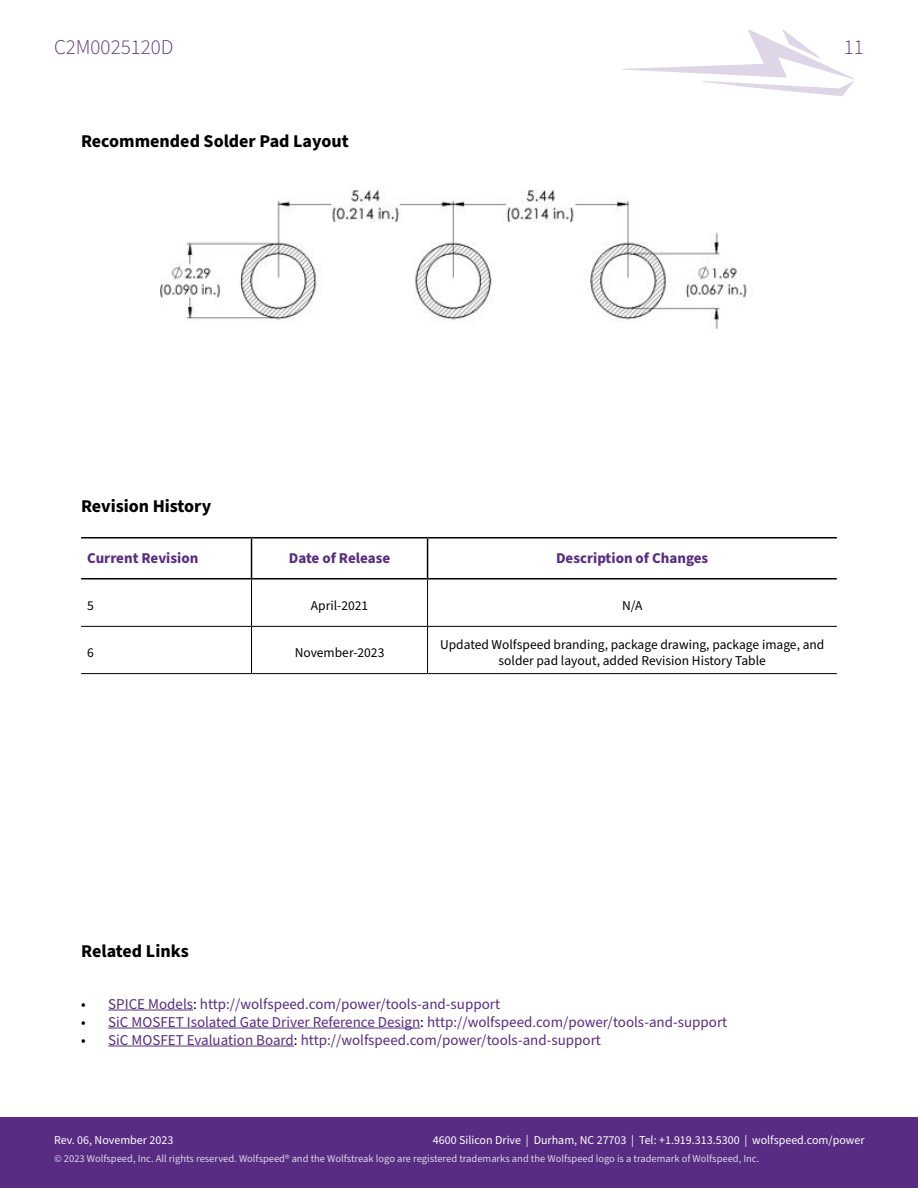
<style>
.page{position:relative;width:918px;height:1188px;background:#fff}
.page>*{position:absolute;margin:0;border:0;box-sizing:border-box;transform-origin:0 0}
.t1{font:300 21px "Source Sans Pro";color:#582c83}
.t2{font:700 18px "Source Sans Pro";color:#000}
.t3{font:15px "Source Sans Pro";color:#582c83}
.t4{font:700 15px "Source Sans Pro";color:#582d82}
.t5{font:13.5px/16.2px "Source Sans Pro";color:#000;text-align:center}
.t6{font:12px "Source Sans Pro";color:#fff}
.t7{font:10.5px "Source Sans Pro";color:#fff}
.s1{color:#000}
</style>
<div class="page">
<svg style="left:622px;top:29px;width:232px;height:67px"></svg>
<div style="left:0;top:1118px;width:918px;height:70px;background:#582c83"></div>
<hr style="left:108px;top:1010px;width:85px;height:1px;background:#582c83">
<hr style="left:108px;top:1028px;width:312px;height:1px;background:#582c83">
<hr style="left:108px;top:1046px;width:186px;height:1px;background:#582c83">
<img style="left:160px;top:189px;width:587px;height:141px">
<hr style="left:81px;top:537px;width:171px;height:1px;background:#000">
<hr style="left:252px;top:537px;width:176px;height:1px;background:#000">
<hr style="left:251px;top:538px;width:1px;height:40px;background:#000">
<hr style="left:428px;top:537px;width:409px;height:1px;background:#000">
<hr style="left:427px;top:538px;width:1px;height:40px;background:#000">
<hr style="left:81px;top:578px;width:171px;height:1px;background:#000">
<hr style="left:252px;top:578px;width:176px;height:1px;background:#000">
<hr style="left:428px;top:578px;width:409px;height:1px;background:#000">
<hr style="left:251px;top:579px;width:1px;height:47px;background:#000">
<hr style="left:427px;top:579px;width:1px;height:47px;background:#000">
<hr style="left:81px;top:626px;width:171px;height:1px;background:#000">
<hr style="left:252px;top:626px;width:176px;height:1px;background:#000">
<hr style="left:251px;top:627px;width:1px;height:46px;background:#000">
<hr style="left:428px;top:626px;width:409px;height:1px;background:#000">
<hr style="left:427px;top:627px;width:1px;height:46px;background:#000">
<hr style="left:81px;top:673px;width:171px;height:1px;background:#000">
<hr style="left:252px;top:673px;width:176px;height:1px;background:#000">
<hr style="left:428px;top:673px;width:409px;height:1px;background:#000">
<h1 class="t1" style="left:54px;top:33px;width:121px">C2M0025120D</h1>
<h1 class="t1" style="left:844px;top:33px;width:22px">11</h1>
<p class="t2" style="left:81px;top:129px;width:269px">Recommended Solder Pad Layout</p>
<p class="t2" style="left:81px;top:494px;width:132px">Revision History</p>
<p class="t4" style="left:87px;top:548px;width:113px">Current Revision</p>
<p class="t4" style="left:289px;top:548px;width:103px">Date of Release</p>
<p class="t4" style="left:556px;top:548px;width:154px">Description of Changes</p>
<p class="t5" style="left:87px;top:598px;width:8px">5</p>
<p class="t5" style="left:311px;top:598px;width:59px">April-2021</p>
<p class="t5" style="left:622px;top:598px;width:22px">N/A</p>
<p class="t5" style="left:87px;top:645px;width:8px">6</p>
<p class="t5" style="left:295px;top:645px;width:91px">November-2023</p>
<p class="t5" style="left:440px;top:637px;width:386px">Updated Wolfspeed branding, package drawing, package image, and solder pad layout, added Revision History Table</p>
<p class="t2" style="left:81px;top:939px;width:109px">Related Links</p>
<p class="t3" style="left:81px;top:994px;width:420px"><span class="s1">•</span> SPICE Models<span class="s1">:</span> http://wolfspeed.com/power/tools-and-support</p>
<p class="t3" style="left:81px;top:1012px;width:648px"><span class="s1">•</span> SiC MOSFET Isolated Gate Driver Reference Design<span class="s1">:</span> http://wolfspeed.com/power/tools-and-support</p>
<p class="t3" style="left:81px;top:1030px;width:521px"><span class="s1">•</span> SiC MOSFET Evaluation Board<span class="s1">:</span> http://wolfspeed.com/power/tools-and-support</p>
<p class="t6" style="left:54px;top:1132px;width:121px">Rev. 06, November 2023</p>
<p class="t6" style="left:433px;top:1132px;width:433px">4600 Silicon Drive | Durham, NC 27703 | Tel: +1.919.313.5300 | wolfspeed.com/power</p>
<p class="t7" style="left:54px;top:1152px;width:707px">© 2023 Wolfspeed, Inc. All rights reserved. Wolfspeed® and the Wolfstreak logo are registered trademarks and the Wolfspeed logo is a trademark of Wolfspeed, Inc.</p>
</div>
